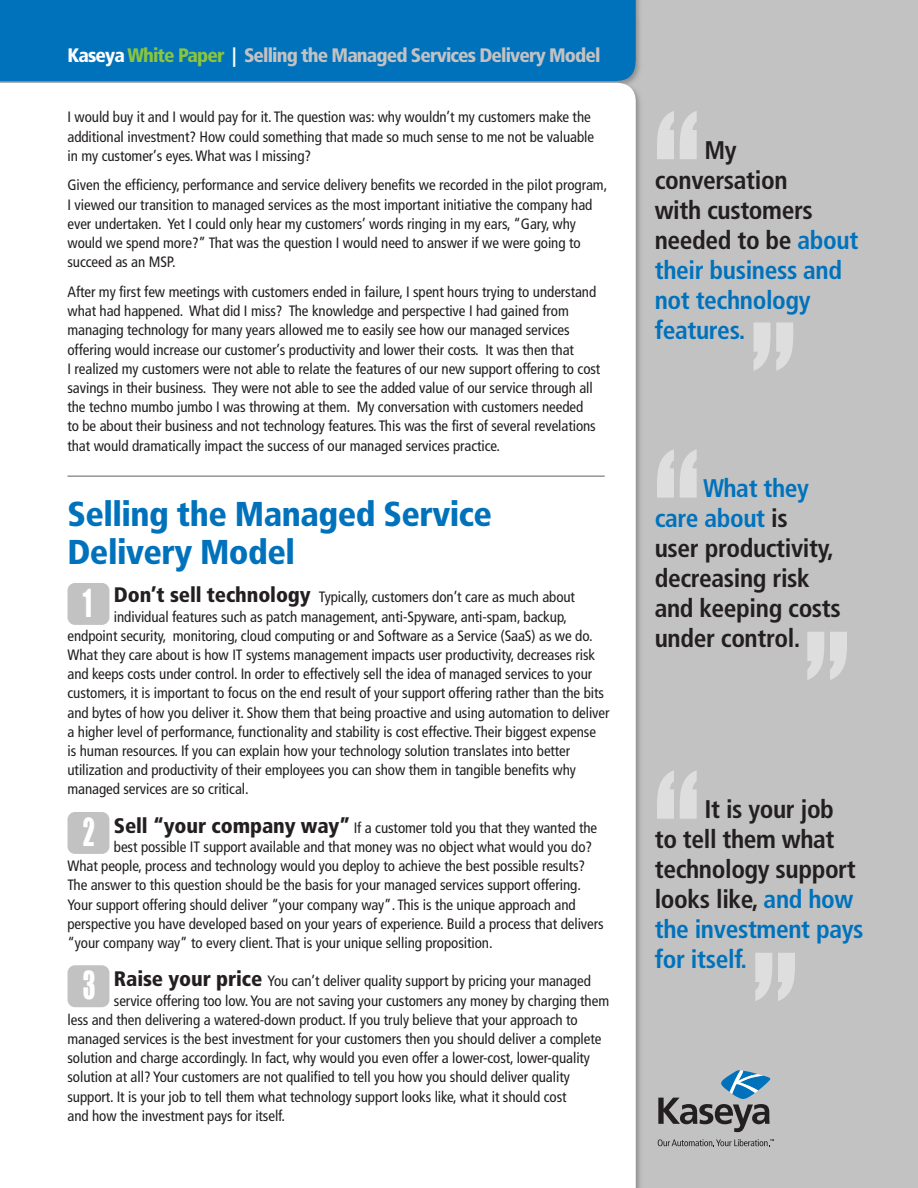
<style>
.page{position:relative;width:918px;height:1188px;background:#fff}
.page>*{position:absolute;margin:0;border:0;box-sizing:border-box;transform-origin:0 0}
.t1{font:189px "Impact";color:#dedede;scale:.68 1}
.t2{font:35.4px "Impact";color:#fff;scale:.68 1}
.t3{font:900 condensed 34.5px/37.5px "Frutiger";letter-spacing:-.015em;color:#0072bc}
.t4{font:700 condensed 25.5px/30px "Frutiger";letter-spacing:-.015em;color:#231f20}
.t5{font:700 condensed 25.5px/30px "Frutiger";letter-spacing:-.015em;color:#0072bc}
.t6{font:900 condensed 19.5px "Frutiger";letter-spacing:-.045em;color:#c2c2c3}
.t7{font:condensed 15px/19.2px "Frutiger";letter-spacing:-.005em;color:#231f20}
.s1{color:#fff}
.s2{color:#89c53f}
.s3{font-weight:900;font-size:21px}
.s4{color:#231f20}
.s5{color:#0072bc}
</style>
<div class="page">
<img style="left:0;top:0;width:918px;height:1188px">
<hr style="left:68px;top:475px;width:537px;height:2px;background:#939598">
<div style="left:68px;top:583px;width:41px;height:42px;background:#c2c2c3;border-radius:8px"></div>
<div style="left:68px;top:812px;width:41px;height:42px;background:#c2c2c3;border-radius:8px"></div>
<div style="left:68px;top:965px;width:41px;height:42px;background:#c2c2c3;border-radius:8px"></div>
<svg style="left:658px;top:1070px;width:113px;height:62px;background:#919ca3"></svg>
<svg style="left:658px;top:1139px;width:116px;height:7px"></svg>
<h3 class="t6" style="left:68px;top:48px;width:535px"><span class="s1">Kaseya</span> <span class="s2">White Paper</span> <span class="s1">|</span> Selling the Managed Services Delivery Model</h3>
<p class="t7" style="left:67px;top:109px;width:528px">I would buy it and I would pay for it. The question was: why wouldn’t my customers make the additional investment? How could something that made so much sense to me not be valuable in my customer’s eyes.What was I missing?</p>
<p class="t7" style="left:67px;top:177px;width:541px">Given the efficiency, performance and service delivery benefits we recorded in the pilot program, I viewed our transition to managed services as the most important initiative the company had ever undertaken. Yet I could only hear my customers’ words ringing in my ears, “Gary, why would we spend more?” That was the question I would need to answer if we were going to succeed as an MSP.</p>
<p class="t7" style="left:67px;top:283px;width:534px">After my first few meetings with customers ended in failure, I spent hours trying to understand what had happened. What did I miss? The knowledge and perspective I had gained from managing technology for many years allowed me to easily see how our managed services offering would increase our customer’s productivity and lower their costs. It was then that<br>I realized my customers were not able to relate the features of our new support offering to cost savings in their business. They were not able to see the added value of our service through all the techno mumbo jumbo I was throwing at them. My conversation with customers needed<br>to be about their business and not technology features. This was the first of several revelations that would dramatically impact the success of our managed services practice.</p>
<h3 class="t3" style="left:68px;top:498px;width:426px">Selling the Managed Service<br>Delivery Model</h3>
<p class="t7" style="left:114px;top:589px;width:463px"><span class="s3">Don’t sell technology</span> Typically, customers don’t care as much about</p>
<p class="t7" style="left:114px;top:608px;width:455px">individual features such as patch management, anti-Spyware, anti-spam, backup,</p>
<p class="t7" style="left:67px;top:627px;width:527px">endpoint security, monitoring, cloud computing or and Software as a Service (SaaS) as we do.</p>
<p class="t7" style="left:67px;top:646px;width:529px">What they care about is how IT systems management impacts user productivity, decreases risk</p>
<p class="t7" style="left:67px;top:666px;width:526px">and keeps costs under control. In order to effectively sell the idea of managed services to your</p>
<p class="t7" style="left:67px;top:685px;width:538px">customers, it is important to focus on the end result of your support offering rather than the bits</p>
<p class="t7" style="left:67px;top:704px;width:544px">and bytes of how you deliver it. Show them that being proactive and using automation to deliver</p>
<p class="t7" style="left:67px;top:723px;width:530px">a higher level of performance, functionality and stability is cost effective. Their biggest expense</p>
<p class="t7" style="left:67px;top:742px;width:504px">is human resources. If you can explain how your technology solution translates into better</p>
<p class="t7" style="left:67px;top:762px;width:510px">utilization and productivity of their employees you can show them in tangible benefits why</p>
<p class="t7" style="left:67px;top:781px;width:183px">managed services are so critical.</p>
<p class="t7" style="left:114px;top:819px;width:485px"><span class="s3">Sell “your company way”</span> If a customer told you that they wanted the</p>
<p class="t7" style="left:114px;top:838px;width:480px">best possible IT support available and that money was no object what would you do?</p>
<p class="t7" style="left:68px;top:858px;width:519px">What people, process and technology would you deploy to achieve the best possible results?</p>
<p class="t7" style="left:67px;top:877px;width:515px">The answer to this question should be the basis for your managed services support offering.</p>
<p class="t7" style="left:67px;top:896px;width:510px">Your support offering should deliver “your company way”. This is the unique approach and</p>
<p class="t7" style="left:67px;top:915px;width:538px">perspective you have developed based on your years of experience. Build a process that delivers</p>
<p class="t7" style="left:67px;top:934px;width:427px">“your company way” to every client. That is your unique selling proposition.</p>
<p class="t7" style="left:114px;top:973px;width:478px"><span class="s3">Raise your price</span> You can’t deliver quality support by pricing your managed</p>
<p class="t7" style="left:114px;top:992px;width:497px">service offering too low. You are not saving your customers any money by charging them</p>
<p class="t7" style="left:67px;top:1011px;width:512px">less and then delivering a watered-down product. If you truly believe that your approach to</p>
<p class="t7" style="left:67px;top:1030px;width:535px">managed services is the best investment for your customers then you should deliver a complete</p>
<p class="t7" style="left:67px;top:1050px;width:524px">solution and charge accordingly. In fact, why would you even offer a lower-cost, lower-quality</p>
<p class="t7" style="left:67px;top:1069px;width:504px">solution at all? Your customers are not qualified to tell you how you should deliver quality</p>
<p class="t7" style="left:67px;top:1088px;width:501px">support. It is your job to tell them what technology support looks like, what it should cost</p>
<p class="t7" style="left:67px;top:1107px;width:219px">and how the investment pays for itself.</p>
<h2 class="t2" style="left:83px;top:581px;width:15px">1</h2>
<h2 class="t2" style="left:83px;top:810px;width:19px">2</h2>
<h2 class="t2" style="left:83px;top:963px;width:20px">3</h2>
<h1 class="t1" style="left:655px;top:70px;width:67px">“</h1>
<h3 class="t5" style="left:655px;top:137px;width:205px;text-indent:50px"><span class="s4">My conversation<br>with customers needed to be</span> about their business and not technology features.</h3>
<h1 class="t1" style="left:751px;top:281px;width:67px">”</h1>
<h1 class="t1" style="left:655px;top:408px;width:67px">“</h1>
<h3 class="t4" style="left:655px;top:475px;width:188px;text-indent:48px"><span class="s5">What they care about</span> is<br>user productivity, decreasing risk and keeping costs under control.</h3>
<h1 class="t1" style="left:805px;top:591px;width:67px">”</h1>
<h1 class="t1" style="left:655px;top:729px;width:67px">“</h1>
<h3 class="t4" style="left:655px;top:796px;width:210px;text-indent:50px">It is your job<br>to tell them what technology support looks like, <span class="s5">and how the investment pays for itself.</span></h3>
<h1 class="t1" style="left:753px;top:912px;width:67px">”</h1>
</div>
